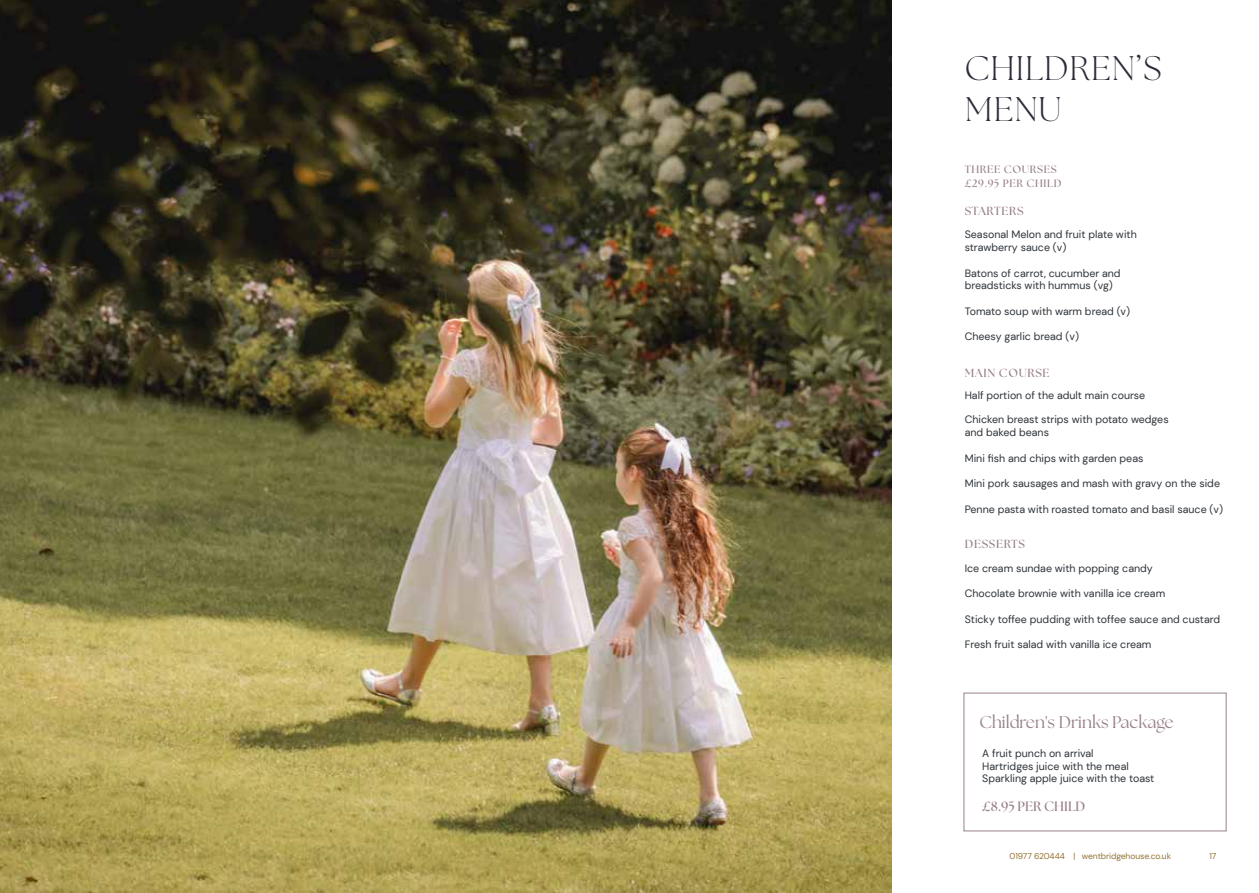
<style>
.page{position:relative;width:1259px;height:893px;background:#fff}
.page>*{position:absolute;margin:0;border:0;box-sizing:border-box;transform-origin:0 0}
.t1{font:300 34.05px/40.5px "The Seasons";letter-spacing:.025em;color:#2b2b38}
.t2{font:17.1px "The Seasons";color:#99818a}
.t3{font:700 13.5px "The Seasons";color:#99818a}
.t4{font:700 11.7px "The Seasons";letter-spacing:.06em;color:#99818a}
.t5{font:10.65px/12.8px "DM Sans";color:#2c3238}
.t6{font:700 10.65px/13.6px "The Seasons";letter-spacing:.06em;color:#99818a}
.t7{font:8.55px "DM Sans";letter-spacing:-.01em;color:#947333}
</style>
<div class="page">
<div style="left:963px;top:693px;width:263px;height:138px;border:1px solid #99818a"></div>
<img style="left:0;top:0;width:891px;height:893px">
<h1 class="t1" style="left:964px;top:48px;width:198px">CHILDREN’S<br>MENU</h1>
<p class="t6" style="left:964px;top:162px;width:98px">THREE COURSES £29.95 PER CHILD</p>
<p class="t4" style="left:964px;top:203px;width:60px">STARTERS</p>
<p class="t5" style="left:964px;top:228px;width:173px">Seasonal Melon and fruit plate with strawberry sauce (v)</p>
<p class="t5" style="left:964px;top:266px;width:157px">Batons of carrot, cucumber and breadsticks with hummus (vg)</p>
<p class="t5" style="left:964px;top:305px;width:167px">Tomato soup with warm bread (v)</p>
<p class="t5" style="left:964px;top:330px;width:116px">Cheesy garlic bread (v)</p>
<p class="t4" style="left:964px;top:365px;width:86px">MAIN COURSE</p>
<p class="t5" style="left:964px;top:389px;width:182px">Half portion of the adult main course</p>
<p class="t5" style="left:964px;top:413px;width:205px">Chicken breast strips with potato wedges and baked beans</p>
<p class="t5" style="left:964px;top:452px;width:180px">Mini fish and chips with garden peas</p>
<p class="t5" style="left:964px;top:477px;width:257px">Mini pork sausages and mash with gravy on the side</p>
<p class="t5" style="left:964px;top:503px;width:260px">Penne pasta with roasted tomato and basil sauce (v)</p>
<p class="t4" style="left:964px;top:536px;width:62px">DESSERTS</p>
<p class="t5" style="left:964px;top:561px;width:190px">Ice cream sundae with popping candy</p>
<p class="t5" style="left:964px;top:587px;width:202px">Chocolate brownie with vanilla ice cream</p>
<p class="t5" style="left:964px;top:612px;width:257px">Sticky toffee pudding with toffee sauce and custard</p>
<p class="t5" style="left:964px;top:638px;width:188px">Fresh fruit salad with vanilla ice cream</p>
<h2 class="t2" style="left:979px;top:711px;width:196px">Children's Drinks Package</h2>
<p class="t5" style="left:982px;top:747px;width:174px">A fruit punch on arrival<br>Hartridges juice with the meal<br>Sparkling apple juice with the toast</p>
<p class="t3" style="left:982px;top:797px;width:105px">£8.95 PER CHILD</p>
<p class="t7" style="left:1009px;top:851px;width:163px">01977 620444 | wentbridgehouse.co.uk</p>
<p class="t7" style="left:1209px;top:851px;width:9px">17</p>
</div>
